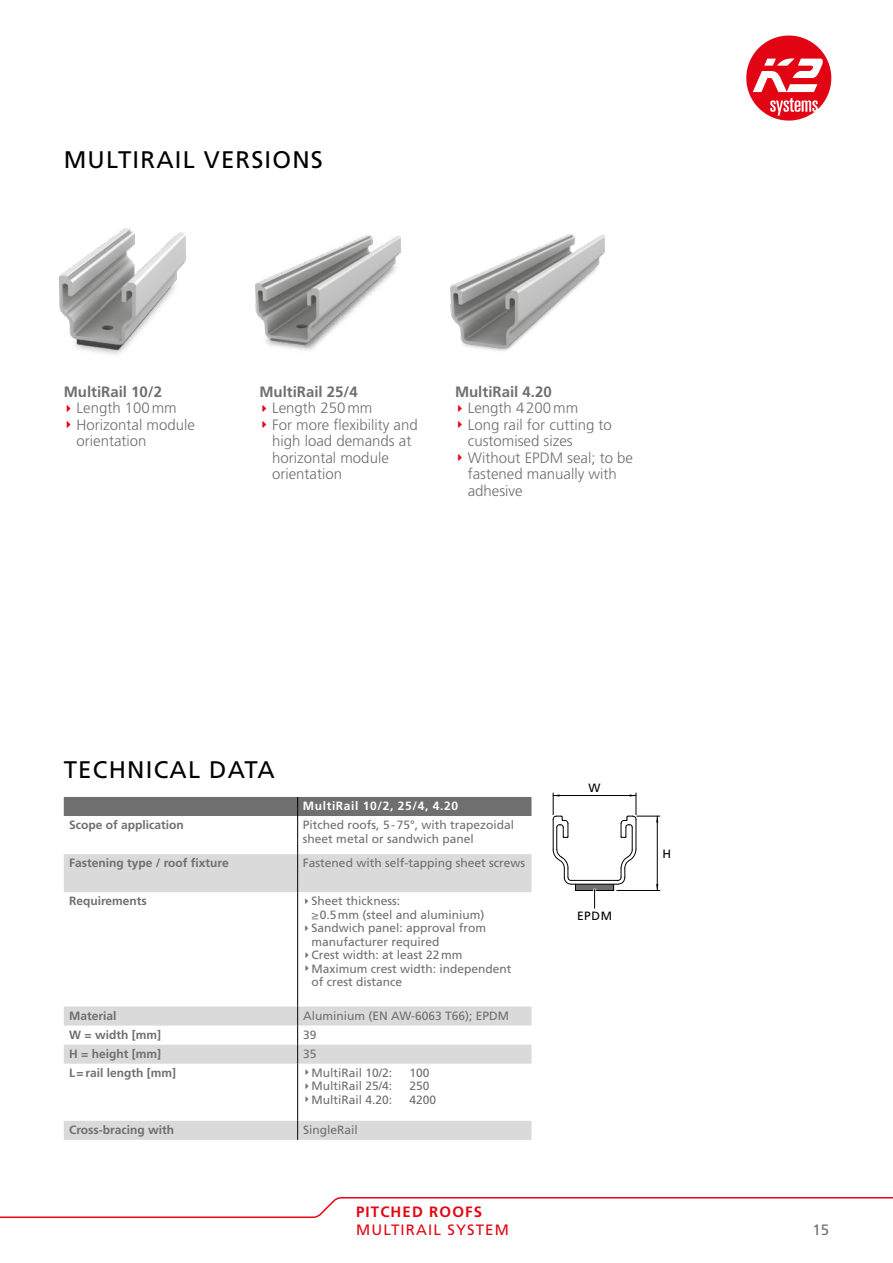
<style>
.page{position:relative;width:893px;height:1263px;background:#fff}
.page>*{position:absolute;margin:0;border:0;box-sizing:border-box;transform-origin:0 0}
.t1{font:24px "Frutiger LT Std";letter-spacing:.05em;color:#000}
.t2{font:300 15px/16.5px "Frutiger LT Std";color:#706f6f}
.t3{font:700 15px "Frutiger LT Std";color:#706f6f}
.t4{font:15px "Frutiger LT Std";letter-spacing:.075em;color:#e30613}
.t5{font:700 15px "Frutiger LT Std";letter-spacing:.075em;color:#e30613}
.t6{font:15px "Frutiger LT Std";color:#706f6f}
.t7{font:12px/13.5px "Frutiger LT Std";color:#706f6f}
.t8{font:700 12px "Frutiger LT Std";color:#706f6f}
.t9{font:700 12px "Frutiger LT Std";letter-spacing:.05em;color:#fff}
.t10{font:12px "Frutiger LT Std";color:#000}
</style>
<div class="page">
<svg style="left:0;top:1197px;width:893px;height:21px"></svg>
<svg style="left:64px;top:854px;width:467px;height:286px"></svg>
<hr style="left:297px;top:816px;width:1px;height:38px;background:#000">
<hr style="left:297px;top:854px;width:1px;height:38px;background:#000">
<hr style="left:297px;top:892px;width:1px;height:114px;background:#000">
<svg style="left:297px;top:1006px;width:1px;height:58px"></svg>
<hr style="left:297px;top:1064px;width:1px;height:57px;background:#000">
<svg style="left:297px;top:1121px;width:1px;height:19px"></svg>
<div style="left:64px;top:797px;width:467px;height:19px;background:#706f6f"></div>
<div style="left:575px;top:884px;width:39px;height:6px;background:#6f6f6f"></div>
<hr style="left:575px;top:890px;width:39px;height:1px;background:#000">
<hr style="left:571px;top:880px;width:47px;height:1px;background:#000">
<hr style="left:571px;top:884px;width:47px;height:1px;background:#000">
<hr style="left:617px;top:890px;width:43px;height:1px;background:#000">
<hr style="left:553px;top:795px;width:83px;height:1px;background:#000">
<svg style="left:613px;top:793px;width:47px;height:97px"></svg>
<svg style="left:553px;top:793px;width:23px;height:97px"></svg>
<svg style="left:593px;top:888px;width:3px;height:20px"></svg>
<img style="left:60px;top:228px;width:126px;height:126px">
<img style="left:255px;top:235px;width:146px;height:115px">
<img style="left:451px;top:235px;width:154px;height:116px">
<svg style="left:746px;top:36px;width:85px;height:85px"></svg>
<svg style="left:305px;top:898px;width:3px;height:6px"></svg>
<svg style="left:305px;top:925px;width:3px;height:6px"></svg>
<svg style="left:305px;top:952px;width:3px;height:6px"></svg>
<svg style="left:305px;top:966px;width:3px;height:5px"></svg>
<svg style="left:305px;top:1070px;width:3px;height:5px"></svg>
<svg style="left:305px;top:1083px;width:3px;height:6px"></svg>
<svg style="left:305px;top:1097px;width:3px;height:5px"></svg>
<h1 class="t1" style="left:64px;top:146px;width:261px">MULTIRAIL VERSIONS</h1>
<p class="t3" style="left:64px;top:383px;width:100px">MultiRail 10/2</p>
<p class="t2" style="left:77px;top:400px;width:120px">Length 100mm<br>Horizontal module orientation</p>
<p class="t3" style="left:259px;top:383px;width:100px">MultiRail 25/4</p>
<p class="t2" style="left:272px;top:400px;width:147px">Length 250mm<br>For more flexibility and high load demands at horizontal module orientation</p>
<p class="t3" style="left:455px;top:383px;width:98px">MultiRail 4.20</p>
<p class="t2" style="left:468px;top:400px;width:167px">Length 4200mm<br>Long rail for cutting to customised sizes<br>Without EPDM seal; to be fastened manually with adhesive</p>
<h1 class="t1" style="left:64px;top:755px;width:213px">TECHNICAL DATA</h1>
<p class="t9" style="left:303px;top:799px;width:157px">MultiRail 10/2, 25/4, 4.20</p>
<p class="t8" style="left:69px;top:818px;width:116px">Scope of application</p>
<p class="t7" style="left:303px;top:818px;width:213px">Pitched roofs, 5-75°, with trapezoidal sheet metal or sandwich panel</p>
<p class="t8" style="left:69px;top:856px;width:161px">Fastening type / roof fixture</p>
<p class="t7" style="left:303px;top:856px;width:224px">Fastened with self-tapping sheet screws</p>
<p class="t8" style="left:69px;top:894px;width:79px">Requirements</p>
<p class="t7" style="left:311px;top:894px;width:202px">Sheet thickness:<br>≥0.5mm (steel and aluminium)<br>Sandwich panel: approval from manufacturer required<br>Crest width: at least 22mm<br>Maximum crest width: independent of crest distance</p>
<p class="t8" style="left:69px;top:1008px;width:49px">Material</p>
<p class="t7" style="left:303px;top:1009px;width:208px">Aluminium (EN AW-6063 T66); EPDM</p>
<p class="t8" style="left:69px;top:1027px;width:93px">W = width [mm]</p>
<p class="t7" style="left:303px;top:1028px;width:15px">39</p>
<p class="t8" style="left:69px;top:1046px;width:93px">H = height [mm]</p>
<p class="t7" style="left:303px;top:1047px;width:15px">35</p>
<p class="t8" style="left:69px;top:1065px;width:108px">L=rail length [mm]</p>
<p class="t7" style="left:311px;top:1066px;width:82px">MultiRail 10/2:</p>
<p class="t7" style="left:409px;top:1066px;width:22px">100</p>
<p class="t7" style="left:312px;top:1079px;width:82px">MultiRail 25/4:</p>
<p class="t7" style="left:409px;top:1079px;width:22px">250</p>
<p class="t7" style="left:312px;top:1093px;width:82px">MultiRail 4.20:</p>
<p class="t7" style="left:409px;top:1093px;width:28px">4200</p>
<p class="t8" style="left:69px;top:1123px;width:107px">Cross-bracing with</p>
<p class="t7" style="left:303px;top:1123px;width:56px">SingleRail</p>
<p class="t5" style="left:356px;top:1203px;width:128px">PITCHED ROOFS</p>
<p class="t4" style="left:356px;top:1221px;width:154px">MULTIRAIL SYSTEM</p>
<p class="t10" style="left:589px;top:781px;width:13px">W</p>
<p class="t10" style="left:577px;top:909px;width:37px">EPDM</p>
<p class="t10" style="left:663px;top:846px;width:10px">H</p>
<p class="t6" style="left:812px;top:1221px;width:18px">15</p>
</div>
